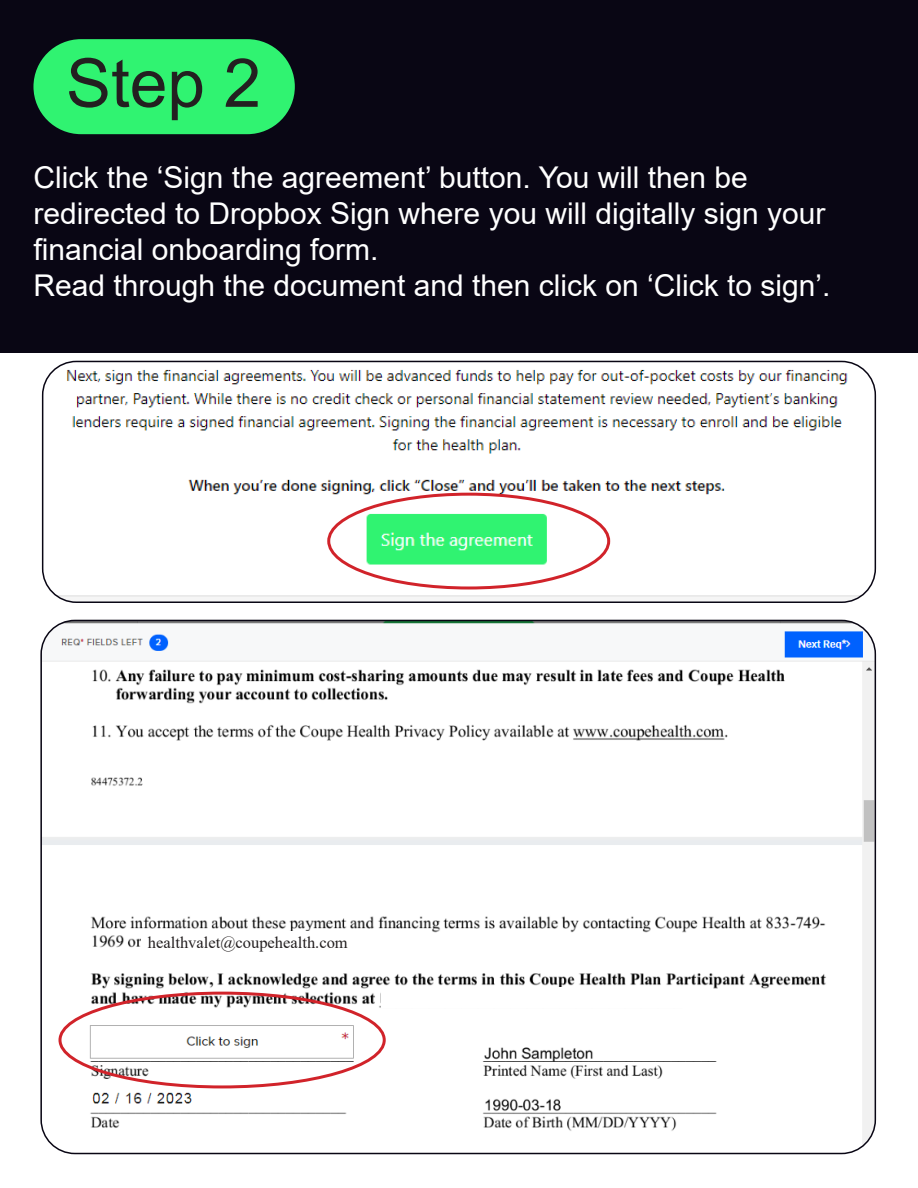
<style>
.page{position:relative;width:918px;height:1188px;background:#fff}
.page>*{position:absolute;margin:0;border:0;box-sizing:border-box;transform-origin:0 0}
.t1{font:67.5px "Arial";color:#231f20}
.t2{font:30px "Arial";color:#fff}
.t3{font:16.5px "Times New Roman";color:#231f20}
</style>
<div class="page">
<img style="left:43px;top:361px;width:832px;height:241px">
<div style="left:42px;top:361px;width:834px;height:242px;border:2px solid #090614;border-radius:34px"></div>
<div style="left:0;top:0;width:918px;height:352px;background:#090614"></div>
<div style="left:33px;top:39px;width:262px;height:95px;background:#30f371;border-radius:48px"></div>
<img style="left:43px;top:620px;width:832px;height:534px">
<div style="left:327px;top:493px;width:283px;height:97px;border:3px solid #d1232a;border-radius:50%"></div>
<div style="left:58px;top:992px;width:328px;height:96px;border:3px solid #d1232a;border-radius:50%"></div>
<div style="left:381px;top:987px;width:319px;height:21px;background:#fff"></div>
<div style="left:141px;top:931px;width:206px;height:24px;background:#fff"></div>
<p class="t1" style="left:66px;top:37px;width:197px">Step 2</p>
<p class="t2" style="left:33px;top:157px;width:716px">Click the ‘Sign the agreement’ button. You will then be</p>
<p class="t2" style="left:33px;top:193px;width:793px">redirected to Dropbox Sign where you will digitally sign your</p>
<p class="t2" style="left:33px;top:229px;width:347px">financial onboarding form.</p>
<p class="t2" style="left:33px;top:265px;width:799px">Read through the document and then click on ‘Click to sign’.</p>
<p class="t3" style="left:148px;top:930px;width:201px">healthvalet@coupehealth.com</p>
</div>
